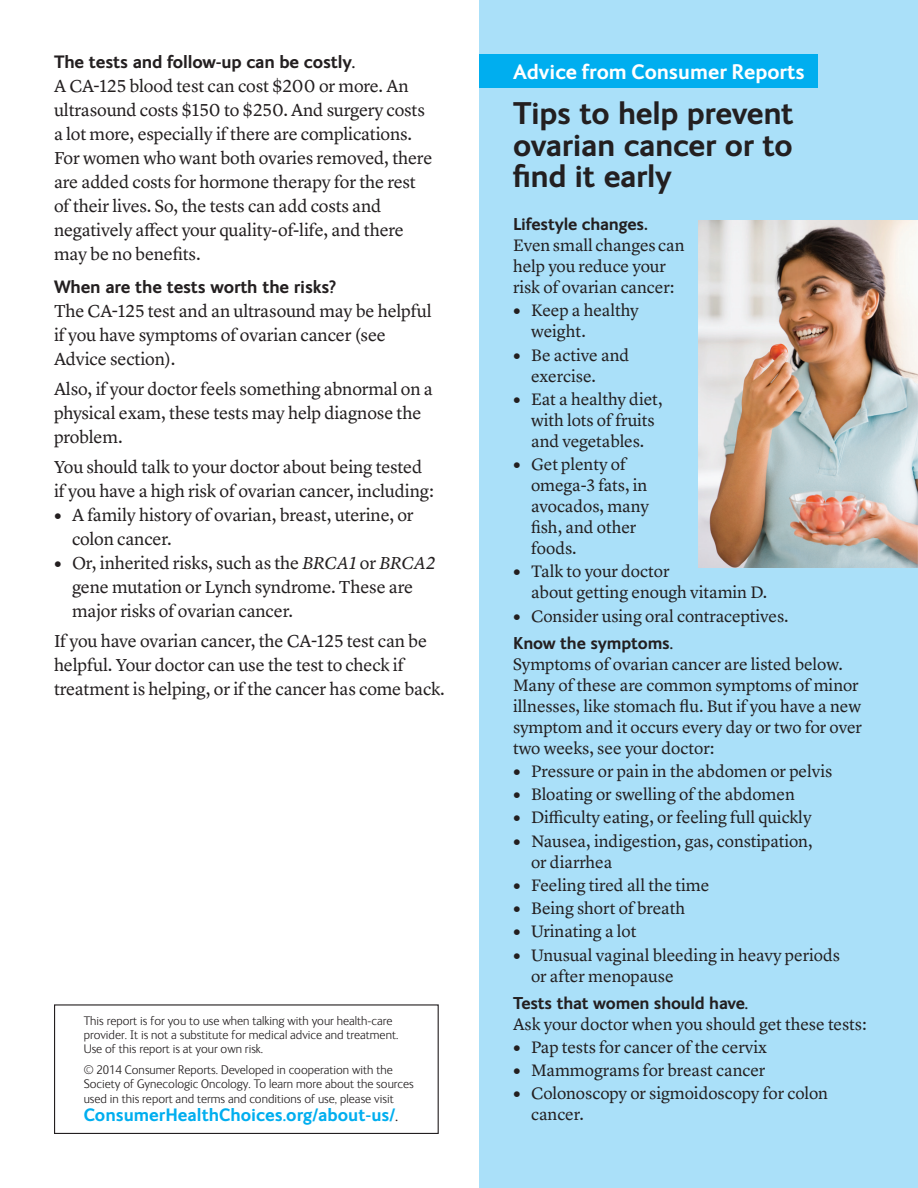
<style>
.page{position:relative;width:918px;height:1188px;background:#fff}
.page>*{position:absolute;margin:0;border:0;box-sizing:border-box;transform-origin:0 0}
.BluBoxSUB{font:700 31.5px "FS Ingrid";letter-spacing:-.01em;color:#231f20}
._19_SubHd{font:700 21px "FS Ingrid";color:#fff}
.BODYBULLETS{font:18px/24px "Lyon Text";letter-spacing:-.01em;color:#231f20}
._12Body_Subhd{font:700 18px "FS Ingrid";letter-spacing:-.01em;color:#231f20}
.Mouse2{font:700 18px "FS Ingrid";color:#00aeef}
._12_14_5_BluBox_Ingr{font:17.25px/21px "Lyon Text";letter-spacing:-.005em;color:#231f20}
._11_5_14_IngridBold{font:700 17.25px "FS Ingrid";letter-spacing:-.01em;color:#231f20}
._12_14_5_BluBox_Ingr-2{font:700 17.25px "FS Ingrid";letter-spacing:-.01em;color:#231f20}
.Mouse2-2{font:300 12.75px "FS Ingrid";color:#231f20}
.s1{font-family:"FS Ingrid";font-weight:700}
.s2{font-style:italic}
.s3{font-size:12.75px;color:#231f20}
.s4{font-family:"Lyon Text";font-weight:400}
.s5{font-family:"FS Ingrid";font-weight:700;font-size:18px}
</style>
<div class="page">
<div style="left:479px;top:0;width:439px;height:1188px;background:#aae0f9"></div>
<div style="left:479px;top:55px;width:339px;height:33px;background:#00aeef"></div>
<div style="left:54px;top:1004px;width:385px;height:130px;border:1px solid #231f20"></div>
<img style="left:699px;top:220px;width:219px;height:347px">
<p class="_12Body_Subhd" style="left:54px;top:49px;width:303px">The tests and follow-up can be costly.</p>
<p class="BODYBULLETS" style="left:54px;top:72px;width:356px">A CA-125 blood test can cost $200 or more. An</p>
<p class="BODYBULLETS" style="left:54px;top:96px;width:372px">ultrasound costs $150 to $250. And surgery costs</p>
<p class="BODYBULLETS" style="left:54px;top:120px;width:360px">a lot more, especially if there are complications.</p>
<p class="BODYBULLETS" style="left:54px;top:144px;width:380px">For women who want both ovaries removed, there are added costs for hormone therapy for the rest</p>
<p class="BODYBULLETS" style="left:54px;top:192px;width:329px">of their lives. So, the tests can add costs and</p>
<p class="BODYBULLETS" style="left:54px;top:216px;width:352px">negatively affect your quality-of-life, and there</p>
<p class="BODYBULLETS" style="left:54px;top:240px;width:148px">may be no benefits.</p>
<p class="_12Body_Subhd" style="left:54px;top:274px;width:284px">When are the tests worth the risks?</p>
<p class="BODYBULLETS" style="left:54px;top:297px;width:379px">The CA-125 test and an ultrasound may be helpful</p>
<p class="BODYBULLETS" style="left:54px;top:321px;width:333px">if you have symptoms of ovarian cancer (see</p>
<p class="BODYBULLETS" style="left:54px;top:345px;width:123px">Advice section).</p>
<p class="BODYBULLETS" style="left:54px;top:375px;width:380px">Also, if your doctor feels something abnormal on a physical exam, these tests may help diagnose the problem.</p>
<p class="BODYBULLETS" style="left:54px;top:453px;width:370px">You should talk to your doctor about being tested</p>
<p class="BODYBULLETS" style="left:54px;top:477px;width:381px">if you have a high risk of ovarian cancer, including:</p>
<p class="BODYBULLETS" style="left:72px;top:501px;width:343px;text-indent:-18px"><span class="s1">•</span> A family history of ovarian, breast, uterine, or colon cancer.</p>
<p class="BODYBULLETS" style="left:54px;top:549px;width:383px;text-align:center"><span class="s1">•</span> Or, inherited risks, such as the <span class="s2">BRCA1</span> or <span class="s2">BRCA2 </span>gene mutation or Lynch syndrome. These are</p>
<p class="BODYBULLETS" style="left:72px;top:597px;width:223px">major risks of ovarian cancer.</p>
<p class="BODYBULLETS" style="left:54px;top:627px;width:375px">If you have ovarian cancer, the CA-125 test can be helpful. Your doctor can use the test to check if</p>
<p class="BODYBULLETS" style="left:54px;top:675px;width:392px">treatment is helping, or if the cancer has come back.</p>
<p class="Mouse2-2" style="left:84px;top:1012px;width:310px">This report is for you to use when talking with your health-care</p>
<p class="Mouse2-2" style="left:84px;top:1027px;width:316px">provider. It is not a substitute for medical advice and treatment.</p>
<p class="Mouse2-2" style="left:84px;top:1041px;width:181px">Use of this report is at your own risk.</p>
<p class="Mouse2-2" style="left:84px;top:1061px;width:311px">© 2014 Consumer Reports. Developed in cooperation with the</p>
<p class="Mouse2-2" style="left:84px;top:1075px;width:332px">Society of Gynecologic Oncology. To learn more about the sources</p>
<p class="Mouse2-2" style="left:84px;top:1090px;width:312px">used in this report and terms and conditions of use, please visit</p>
<p class="Mouse2" style="left:84px;top:1103px;width:316px">ConsumerHealthChoices.org/about-us/<span class="s3">.</span></p>
<p class="_19_SubHd" style="left:513px;top:58px;width:293px">Advice from Consumer Reports</p>
<p class="BluBoxSUB" style="left:513px;top:93px;width:282px">Tips to help prevent</p>
<p class="BluBoxSUB" style="left:513px;top:124px;width:281px">ovarian cancer or to</p>
<p class="BluBoxSUB" style="left:513px;top:156px;width:161px">find it early</p>
<p class="_12_14_5_BluBox_Ingr-2" style="left:513px;top:213px;width:137px">Lifestyle changes<span class="s4">.</span></p>
<p class="_12_14_5_BluBox_Ingr" style="left:513px;top:234px;width:173px">Even small changes can help you reduce your risk of ovarian cancer:</p>
<p class="_12_14_5_BluBox_Ingr" style="left:531px;top:299px;width:109px;text-indent:-18px"><span class="s5">•</span> Keep a healthy weight.</p>
<p class="_12_14_5_BluBox_Ingr" style="left:513px;top:343px;width:118px"><span class="s5">•</span> Be active and</p>
<p class="_12_14_5_BluBox_Ingr" style="left:531px;top:364px;width:66px">exercise.</p>
<p class="_12_14_5_BluBox_Ingr" style="left:513px;top:387px;width:151px;text-align:center"><span class="s5">•</span> Eat a healthy diet, with lots of fruits</p>
<p class="_12_14_5_BluBox_Ingr" style="left:531px;top:429px;width:115px">and vegetables.</p>
<p class="_12_14_5_BluBox_Ingr" style="left:513px;top:453px;width:114px"><span class="s5">•</span> Get plenty of</p>
<p class="_12_14_5_BluBox_Ingr" style="left:531px;top:474px;width:118px">omega-3 fats, in</p>
<p class="_12_14_5_BluBox_Ingr" style="left:531px;top:495px;width:119px">avocados, many</p>
<p class="_12_14_5_BluBox_Ingr" style="left:531px;top:516px;width:107px">fish, and other</p>
<p class="_12_14_5_BluBox_Ingr" style="left:531px;top:537px;width:47px">foods.</p>
<p class="_12_14_5_BluBox_Ingr" style="left:531px;top:560px;width:238px;text-indent:-18px"><span class="s5">•</span> Talk to your doctor<br>about getting enough vitamin D.</p>
<p class="_12_14_5_BluBox_Ingr" style="left:513px;top:604px;width:277px"><span class="s5">•</span> Consider using oral contraceptives.</p>
<p class="_11_5_14_IngridBold" style="left:513px;top:631px;width:161px">Know the symptoms.</p>
<p class="_12_14_5_BluBox_Ingr" style="left:513px;top:652px;width:351px">Symptoms of ovarian cancer are listed below.<br>Many of these are common symptoms of minor illnesses, like stomach flu. But if you have a new symptom and it occurs every day or two for over two weeks, see your doctor:</p>
<p class="_12_14_5_BluBox_Ingr" style="left:513px;top:759px;width:321px"><span class="s5">•</span> Pressure or pain in the abdomen or pelvis</p>
<p class="_12_14_5_BluBox_Ingr" style="left:513px;top:783px;width:283px"><span class="s5">•</span> Bloating or swelling of the abdomen</p>
<p class="_12_14_5_BluBox_Ingr" style="left:513px;top:806px;width:300px"><span class="s5">•</span> Difficulty eating, or feeling full quickly</p>
<p class="_12_14_5_BluBox_Ingr" style="left:513px;top:829px;width:301px"><span class="s5">•</span> Nausea, indigestion, gas, constipation,</p>
<p class="_12_14_5_BluBox_Ingr" style="left:531px;top:850px;width:83px">or diarrhea</p>
<p class="_12_14_5_BluBox_Ingr" style="left:513px;top:873px;width:198px"><span class="s5">•</span> Feeling tired all the time</p>
<p class="_12_14_5_BluBox_Ingr" style="left:513px;top:897px;width:173px"><span class="s5">•</span> Being short of breath</p>
<p class="_12_14_5_BluBox_Ingr" style="left:513px;top:920px;width:125px"><span class="s5">•</span> Urinating a lot</p>
<p class="_12_14_5_BluBox_Ingr" style="left:513px;top:943px;width:328px"><span class="s5">•</span> Unusual vaginal bleeding in heavy periods</p>
<p class="_12_14_5_BluBox_Ingr" style="left:531px;top:964px;width:144px">or after menopause</p>
<p class="_11_5_14_IngridBold" style="left:513px;top:991px;width:237px">Tests that women should have.</p>
<p class="_12_14_5_BluBox_Ingr" style="left:513px;top:1012px;width:355px">Ask your doctor when you should get these tests:</p>
<p class="_12_14_5_BluBox_Ingr" style="left:513px;top:1035px;width:255px"><span class="s5">•</span> Pap tests for cancer of the cervix</p>
<p class="_12_14_5_BluBox_Ingr" style="left:513px;top:1059px;width:254px"><span class="s5">•</span> Mammograms for breast cancer</p>
<p class="_12_14_5_BluBox_Ingr" style="left:513px;top:1082px;width:316px"><span class="s5">•</span> Colonoscopy or sigmoidoscopy for colon</p>
<p class="_12_14_5_BluBox_Ingr" style="left:531px;top:1103px;width:54px">cancer.</p>
</div>
